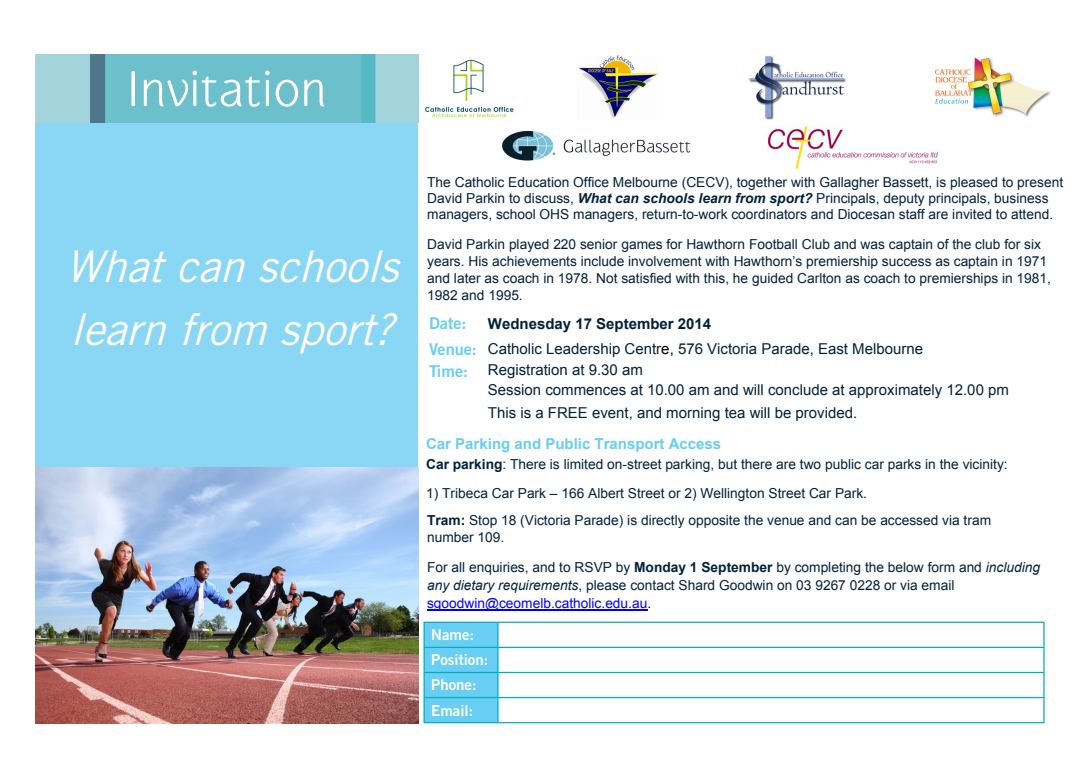
<style>
.page{position:relative;width:1088px;height:780px;background:#fff}
.page>*{position:absolute;margin:0;border:0;box-sizing:border-box;transform-origin:0 0}
.t1{font:52.5px "Gauntlet Classic";color:#fff}
.t2{font:italic 43.75px/63.1px "Trade Gothic LT Std";color:#fff}
.t3{font:16.25px "Trade Gothic LT Std Bd 2";color:#68cef3}
.t4{font:15px "Arial";color:#00223b}
.t5{font:700 15px "Arial";color:#68cef3}
.t6{font:15px "Trade Gothic LT Std Bd 2";color:#fff}
.t7{font:700 15px "Arial";color:#00223b}
.t8{font:13.75px/16.9px "Arial";color:#00223b}
.s1{font-weight:700;font-style:italic}
.s2{font-weight:700}
.s3{font-style:italic}
.s4{color:#00f}
.s5{color:#000}
</style>
<div class="page">
<div style="left:35px;top:55px;width:383px;height:665px;background:#8ad7f5"></div>
<img style="left:35px;top:55px;width:383px;height:67px">
<hr style="left:427px;top:609px;width:220px;height:1px;background:#00f">
<hr style="left:423px;top:621px;width:75px;height:2px;background:#00aebc">
<hr style="left:423px;top:623px;width:2px;height:23px;background:#00aebc">
<hr style="left:498px;top:621px;width:546px;height:2px;background:#00aebc">
<hr style="left:423px;top:646px;width:75px;height:2px;background:#00aebc">
<hr style="left:423px;top:648px;width:2px;height:23px;background:#00aebc">
<hr style="left:498px;top:646px;width:546px;height:2px;background:#00aebc">
<hr style="left:423px;top:671px;width:75px;height:2px;background:#00aebc">
<hr style="left:423px;top:673px;width:2px;height:24px;background:#00aebc">
<hr style="left:498px;top:671px;width:546px;height:2px;background:#00aebc">
<hr style="left:423px;top:697px;width:75px;height:1px;background:#00aebc">
<hr style="left:423px;top:698px;width:2px;height:24px;background:#00aebc">
<hr style="left:498px;top:697px;width:546px;height:1px;background:#00aebc">
<svg style="left:424px;top:622px;width:74px;height:100px;background:#61cbef"></svg>
<svg style="left:1043px;top:623px;width:1px;height:99px"></svg>
<hr style="left:423px;top:722px;width:75px;height:1px;background:#00aebc">
<hr style="left:498px;top:722px;width:546px;height:1px;background:#00aebc">
<img style="left:35px;top:468px;width:383px;height:255px">
<img style="left:425px;top:59px;width:89px;height:59px">
<img style="left:578px;top:55px;width:80px;height:64px">
<img style="left:936px;top:57px;width:115px;height:60px">
<img style="left:749px;top:56px;width:97px;height:63px">
<img style="left:767px;top:125px;width:171px;height:43px">
<img style="left:502px;top:130px;width:189px;height:31px">
<p class="t1" style="left:127px;top:58px;width:201px">Invitation</p>
<p class="t2" style="left:65px;top:234px;width:348px">Whatcanschools learnfrom sport?</p>
<p class="t8" style="left:427px;top:174px;width:637px;line-height:16px">The Catholic Education Office Melbourne (CECV), together with Gallagher Bassett, is pleased to present<br>David Parkin to discuss, <span class="s1">What can schools learn from sport?</span> Principals, deputy principals, business managers, school OHS managers, return-to-work coordinators and Diocesan staff are invited to attend.</p>
<p class="t8" style="left:427px;top:236px;width:625px">David Parkin played 220 senior games for Hawthorn Football Club and was captain of the club for six years. His achievements include involvement with Hawthorn’s premiership success as captain in 1971 and later as coach in 1978. Not satisfied with this, he guided Carlton as coach to premierships in 1981, 1982 and 1995.</p>
<p class="t3" style="left:429px;top:313px;width:39px">Date:</p>
<p class="t7" style="left:488px;top:313px;width:225px">Wednesday 17 September 2014</p>
<p class="t3" style="left:429px;top:339px;width:49px">Venue:</p>
<p class="t3" style="left:429px;top:361px;width:40px">Time:</p>
<p class="t4" style="left:488px;top:359px;width:157px">Registration at 9.30 am</p>
<p class="t4" style="left:488px;top:380px;width:523px">Session commences at 10.00 am and will conclude at approximately 12.00 pm</p>
<p class="t4" style="left:488px;top:403px;width:371px">This is a FREE event, and morning tea will be provided.</p>
<p class="t5" style="left:426px;top:434px;width:297px">Car Parking and Public Transport Access</p>
<p class="t8" style="left:426px;top:456px;width:583px"><span class="s2">Car parking</span>: There is limited on-street parking, but there are two public car parks in the vicinity:</p>
<p class="t8" style="left:426px;top:484px;width:442px">1) Tribeca Car Park – 166 Albert Street or 2) Wellington Street Car Park.</p>
<p class="t8" style="left:427px;top:512px;width:565px;line-height:16.5px"><span class="s2">Tram:</span> Stop 18 (Victoria Parade) is directly opposite the venue and can be accessed via tram number 109.</p>
<p class="t8" style="left:427px;top:557px;width:614px;line-height:18.1px">For all enquiries, and to RSVP by <span class="s2">Monday 1 September</span> by completing the below form and <span class="s3">including any dietary requirements</span>, please contact Shard Goodwin on 03 9267 0228 or via email <span class="s4">sgoodwin@ceomelb.catholic.edu.au</span><span class="s5">.</span></p>
<p class="t6" style="left:431px;top:625px;width:44px">Name:</p>
<p class="t6" style="left:431px;top:650px;width:59px">Position:</p>
<p class="t6" style="left:431px;top:675px;width:47px">Phone:</p>
<p class="t6" style="left:431px;top:700px;width:44px">Email:</p>
<p class="t4" style="left:488px;top:339px;width:437px">Catholic Leadership Centr<span class="s5">e,</span> 576 Victoria Parade, East Melbourne</p>
</div>
